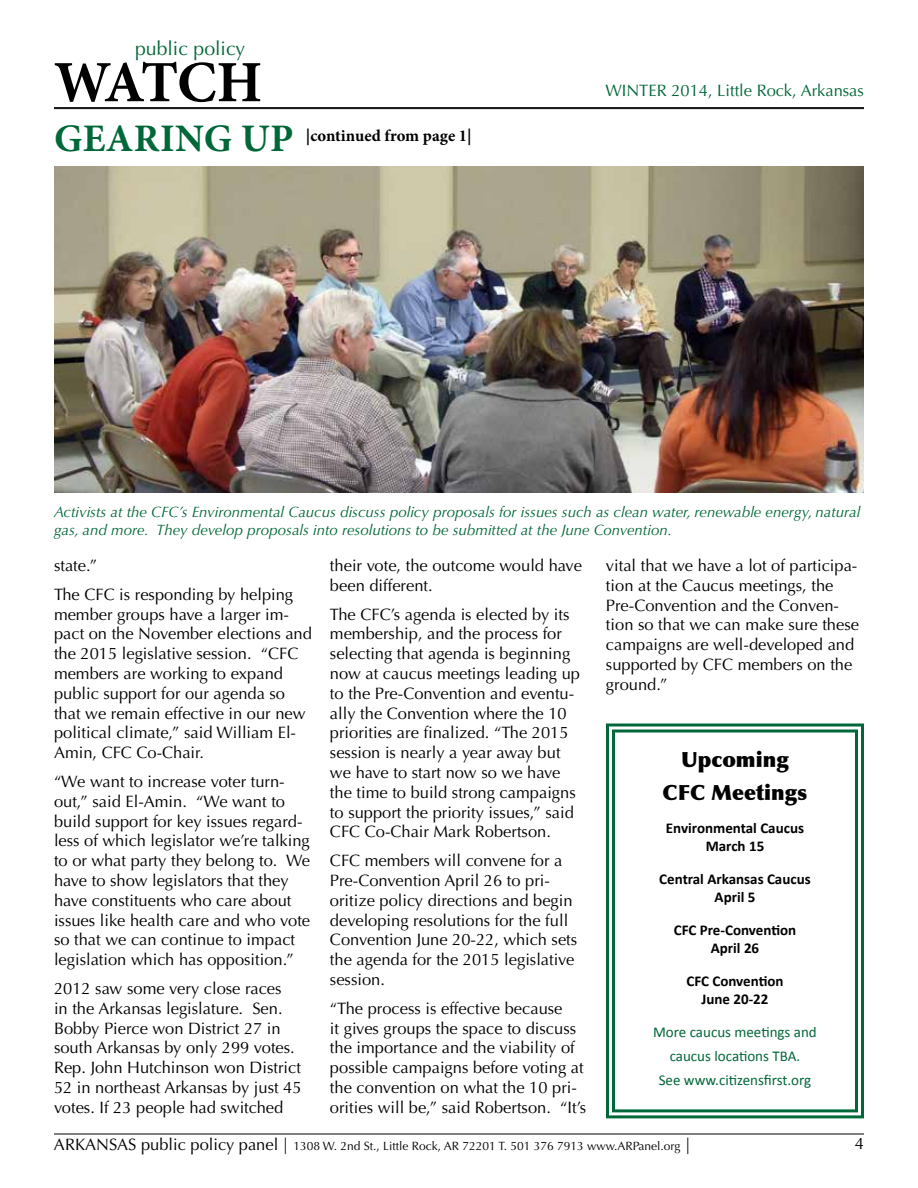
<style>
.page{position:relative;width:918px;height:1188px;background:#fff}
.page>*{position:absolute;margin:0;border:0;box-sizing:border-box;transform-origin:0 0}
.t1{font:700 58.5px "Minion Pro";letter-spacing:-.05em;color:#000}
.t2{font:700 39px "Minion Pro";color:#006738}
.t3{font:900 21px/33px "Optima";color:#000;text-align:center}
.t4{font:19.5px "Optima";color:#006738}
.t5{font:700 16.65px "Minion Pro";color:#000}
.t6{font:16.5px/19.8px "Optima";color:#000}
.t7{font:16.5px "Optima";color:#006738}
.t8{font:italic 15px/18px "Optima";color:#006738}
.t9{font:700 15px/18px "Calibri";color:#000;text-align:center}
.t10{font:15px/24px "Calibri";color:#006738;text-align:center}
.t11{font:12px "Optima";color:#000}
.s1{font-size:16.5px}
</style>
<div class="page">
<hr style="left:54px;top:107px;width:810px;height:1px;background:#000">
<hr style="left:54px;top:108px;width:810px;height:1px;background:#000">
<hr style="left:54px;top:1134px;width:810px;height:1px;background:#000">
<img style="left:54px;top:167px;width:810px;height:326px">
<svg style="left:606px;top:723px;width:258px;height:396px"></svg>
<div style="left:612px;top:730px;width:246px;height:382px;border:3px solid #006738"></div>
<p class="t4" style="left:135px;top:37px;width:112px">public policy</p>
<h1 class="t1" style="left:54px;top:41px;width:210px">WATCH</h1>
<h2 class="t2" style="left:54px;top:111px;width:55px">Gearing</h2>
<h2 class="t2" style="left:241px;top:111px;width:51px">Up</h2>
<p class="t5" style="left:306px;top:124px;width:167px">|continued from page 1|</p>
<p class="t7" style="left:605px;top:81px;width:260px">WINTER 2014, Little Rock, Arkansas</p>
<p class="t8" style="left:54px;top:503px;width:808px">Activists at the CFC’s Environmental Caucus discuss policy proposals for issues such as clean water, renewable energy, natural gas, and more. They develop proposals into resolutions to be submitted at the June Convention.</p>
<p class="t6" style="left:54px;top:551px;width:241px;line-height:28.8px">state.”<br>The CFC is responding by helping</p>
<p class="t6" style="left:54px;top:604px;width:259px">member groups have a larger im&shy;pact on the November elections and the 2015 legislative session. “CFC members are working to expand public support for our agenda so that we remain effective in our new political climate,” said William El-<br>Amin, CFC Co-Chair.</p>
<p class="t6" style="left:54px;top:772px;width:258px">“We want to increase voter turn&shy;out,” said El-Amin. “We want to build support for key issues regard&shy;less of which legislator we’re talking to or what party they belong to. We have to show legislators that they have constituents who care about issues like health care and who vote so that we can continue to impact legislation which has opposition.”</p>
<p class="t6" style="left:54px;top:979px;width:249px">2012 saw some very close races<br>in the Arkansas legislature. Sen.<br>Bobby Pierce won District 27 in south Arkansas by only 299 votes.<br>Rep. John Hutchinson won District<br>52 in northeast Arkansas by just 45 votes. If 23 people had switched</p>
<p class="t6" style="left:330px;top:556px;width:253px">their vote, the outcome would have been different.</p>
<p class="t6" style="left:330px;top:604px;width:252px">The CFC’s agenda is elected by its membership, and the process for selecting that agenda is beginning now at caucus meetings leading up to the Pre-Convention and eventu&shy;ally the Convention where the 10 priorities are finalized. “The 2015 session is nearly a year away but we have to start now so we have the time to build strong campaigns to support the priority issues,” said CFC Co-Chair Mark Robertson.</p>
<p class="t6" style="left:330px;top:851px;width:249px">CFC members will convene for a<br>Pre-Convention April 26 to pri&shy;oritize policy directions and begin developing resolutions for the full<br>Convention June 20-22, which sets the agenda for the 2015 legislative session.</p>
<p class="t6" style="left:330px;top:999px;width:258px">“The process is effective because<br>it gives groups the space to discuss the importance and the viability of possible campaigns before voting at the convention on what the 10 pri&shy;orities will be,” said Robertson. “It’s</p>
<p class="t6" style="left:606px;top:556px;width:255px">vital that we have a lot of participa&shy;tion at the Caucus meetings, the<br>Pre-Convention and the Conven&shy;tion so that we can make sure these campaigns are well-developed and supported by CFC members on the ground.”</p>
<p class="t3" style="left:663px;top:743px;width:146px">Upcoming<br>CFC Meetings</p>
<p class="t9" style="left:666px;top:819px;width:140px">Environmental Caucus<br>March 15</p>
<p class="t9" style="left:659px;top:870px;width:153px">Central Arkansas Caucus<br>April 5</p>
<p class="t9" style="left:674px;top:921px;width:124px">CFC Pre-Convention<br>April 26</p>
<p class="t9" style="left:686px;top:972px;width:99px">CFC Convention<br>June 20-22</p>
<p class="t10" style="left:653px;top:1020px;width:165px">More caucus meetings and caucus locations TBA.<br>See www.citizensfirst.org</p>
<p class="t11" style="left:54px;top:1139px;width:638px"><span class="s1">ARKANSAS public policy panel |</span> 1308 W. 2nd St., Little Rock, AR 72201 T. 501 376 7913 www.ARPanel.org <span class="s1">|</span></p>
<p class="t6" style="left:855px;top:1134px;width:11px">4</p>
</div>
